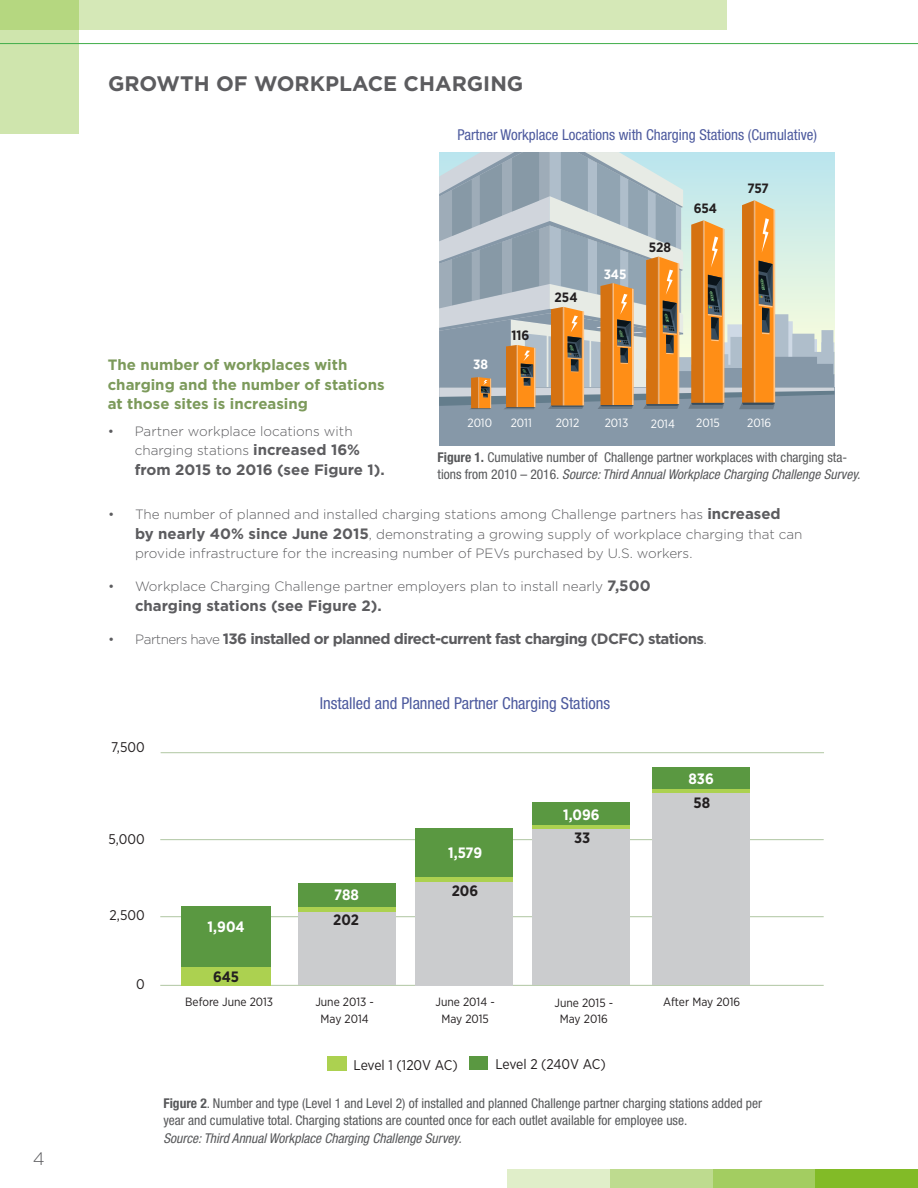
<style>
.page{position:relative;width:918px;height:1188px;background:#fff}
.page>*{position:absolute;margin:0;border:0;box-sizing:border-box;transform-origin:0 0}
.t1{font:700 21px "Gotham";color:#5c5c5f}
.t2{font:300 18px "Gotham";color:#5c5c5f}
.quote{font:condensed 16.5px "Helvetica Neue LT Std";color:#4d5a9e}
.body_text{font:700 15px/19.5px "Gotham";color:#7c9a5b}
.t3{font:700 15px "Gotham";letter-spacing:-.04em;color:#5c5c5f}
.quote-2{font:condensed 15px "Helvetica Neue LT Std";color:#4d5a9e}
.t4{font:700 15px "Gotham";color:#5c5c5f}
.t5{font:700 15px "Gotham Narrow";color:#fff}
.t6{font:700 15px "Gotham Narrow";color:#231f20}
.t7{font:14.1px "Gotham Narrow";color:#231f20}
.t8{font:condensed 13.5px/17.2px "Helvetica Neue LT Std";color:#57585a}
.t9{font:300 13.5px/19.5px "Gotham";color:#5c5c5f}
.t10{font:700 13.5px "Gotham Narrow";color:#231f20}
.t11{font:700 13.5px "Gotham Narrow";color:#fff}
.t12{font:12px/16.5px "Gotham Narrow";color:#231f20;text-align:center}
.t13{font:12px "Gotham Narrow";color:#fff}
.s1{font-weight:700;font-size:15px}
.s2{font-weight:300;font-size:13.5px}
.s3{font-weight:300}
.s4{font-weight:700}
.s5{font-style:italic}
</style>
<div class="page">
<div style="left:0;top:0;width:79px;height:134px;background:#cfe5ad"></div>
<svg style="left:0;top:0;width:727px;height:30px;background:#d1e6b1"></svg>
<hr style="left:0;top:43px;width:918px;height:1px;background:#40ae49">
<div style="left:610px;top:1169px;width:103px;height:19px;background:#bedb8f"></div>
<div style="left:507px;top:1169px;width:103px;height:19px;background:#e0eec9"></div>
<div style="left:713px;top:1169px;width:102px;height:19px;background:#a3cd61"></div>
<div style="left:815px;top:1169px;width:103px;height:19px;background:#82bb27"></div>
<hr style="left:161px;top:752px;width:663px;height:1px;background:#59883c">
<hr style="left:160px;top:839px;width:664px;height:1px;background:#59883c">
<hr style="left:160px;top:916px;width:664px;height:1px;background:#59883c">
<hr style="left:160px;top:985px;width:664px;height:1px;background:#59883c">
<div style="left:181px;top:907px;width:90px;height:60px;background:#5a9841"></div>
<div style="left:181px;top:967px;width:90px;height:19px;background:#acd150"></div>
<div style="left:416px;top:829px;width:97px;height:48px;background:#5a9841"></div>
<svg style="left:416px;top:877px;width:97px;height:5px"></svg>
<svg style="left:327px;top:1056px;width:20px;height:15px"></svg>
<div style="left:469px;top:1056px;width:19px;height:14px;background:#5a9841"></div>
<div style="left:439px;top:387px;width:395px;height:59px;background:#8698a8"></div>
<svg style="left:439px;top:152px;width:395px;height:257px;background:#bab3a1"></svg>
<div style="left:298px;top:908px;width:97px;height:77px;background:#cbccce"></div>
<div style="left:416px;top:882px;width:97px;height:104px;background:#cbccce"></div>
<div style="left:652px;top:791px;width:98px;height:194px;background:#cbccce"></div>
<div style="left:532px;top:829px;width:98px;height:156px;background:#cbccce"></div>
<div style="left:298px;top:883px;width:97px;height:24px;background:#5a9841"></div>
<svg style="left:298px;top:907px;width:97px;height:5px"></svg>
<div style="left:532px;top:802px;width:98px;height:24px;background:#5a9841"></div>
<svg style="left:532px;top:826px;width:98px;height:3px"></svg>
<div style="left:652px;top:767px;width:98px;height:23px;background:#5a9841"></div>
<svg style="left:652px;top:790px;width:98px;height:3px"></svg>
<h2 class="t2" style="left:33px;top:1147px;width:13px">4</h2>
<h2 class="t1" style="left:108px;top:70px;width:417px">GROWTH OF WORKPLACE CHARGING</h2>
<p class="quote-2" style="left:457px;top:126px;width:361px">Partner Workplace Locations with Charging Stations (Cumulative)</p>
<p class="t10" style="left:512px;top:327px;width:19px">116</p>
<p class="t10" style="left:555px;top:289px;width:24px">254</p>
<p class="t11" style="left:604px;top:265px;width:24px">345</p>
<p class="t10" style="left:649px;top:238px;width:24px">528</p>
<p class="t10" style="left:694px;top:200px;width:25px">654</p>
<p class="t10" style="left:747px;top:179px;width:23px">757</p>
<p class="body_text" style="left:108px;top:355px;width:278px">The number of workplaces with charging and the number of stations at those sites is increasing</p>
<p class="t9" style="left:135px;top:421px;width:227px;text-indent:-27px">• Partner workplace locations with charging stations <span class="s1">increased 16%</span></p>
<p class="t4" style="left:135px;top:459px;width:252px">from 2015 to 2016 (see Figure 1).</p>
<p class="t9" style="left:135px;top:504px;width:669px;text-indent:-27px">• The number of planned and installed charging stations among Challenge partners has <span class="s1">increased by nearly 40% since June 2015</span>, demonstrating a growing supply of workplace charging that can provide infrastructure for the increasing number of PEVs purchased by U.S. workers.</p>
<p class="t9" style="left:108px;top:576px;width:544px">• Workplace Charging Challenge partner employers plan to install nearly <span class="s1">7,500</span></p>
<p class="t4" style="left:135px;top:596px;width:248px">charging stations (see Figure 2).</p>
<p class="t3" style="left:108px;top:629px;width:600px"><span class="s2">• Partners have</span> 136 installed or planned direct-current fast charging (DCFC) stations<span class="s3">.</span></p>
<p class="t11" style="left:473px;top:356px;width:16px">38</p>
<p class="t13" style="left:467px;top:416px;width:26px">2010</p>
<p class="t13" style="left:511px;top:416px;width:23px">2011</p>
<p class="t13" style="left:556px;top:415px;width:25px">2012</p>
<p class="t13" style="left:605px;top:416px;width:25px">2013</p>
<p class="t13" style="left:651px;top:416px;width:26px">2014</p>
<p class="t13" style="left:696px;top:416px;width:25px">2015</p>
<p class="t13" style="left:747px;top:416px;width:26px">2016</p>
<p class="t8" style="left:438px;top:449px;width:424px"><span class="s4">Figure 1.</span> Cumulative number of Challenge partner workplaces with charging sta&shy;tions from 2010 – 2016. <span class="s5">Source: Third Annual Workplace Charging Challenge Survey.</span></p>
<p class="t7" style="left:111px;top:738px;width:35px">7,500</p>
<p class="t7" style="left:109px;top:830px;width:38px">5,000</p>
<p class="t7" style="left:110px;top:906px;width:37px">2,500</p>
<p class="t7" style="left:136px;top:975px;width:10px">0</p>
<p class="t5" style="left:208px;top:917px;width:39px">1,904</p>
<p class="t6" style="left:213px;top:967px;width:28px">645</p>
<p class="t12" style="left:185px;top:994px;width:89px">Before June 2013</p>
<p class="quote" style="left:320px;top:694px;width:292px">Installed and Planned Partner Charging Stations</p>
<p class="t5" style="left:563px;top:805px;width:38px">1,096</p>
<p class="t5" style="left:448px;top:843px;width:36px">1,579</p>
<p class="t5" style="left:334px;top:885px;width:26px">788</p>
<p class="t6" style="left:452px;top:881px;width:28px">206</p>
<p class="t6" style="left:333px;top:910px;width:27px">202</p>
<p class="t6" style="left:574px;top:828px;width:18px">33</p>
<p class="t5" style="left:688px;top:769px;width:27px">836</p>
<p class="t6" style="left:694px;top:793px;width:18px">58</p>
<p class="t12" style="left:315px;top:993px;width:60px">June 2013 -<br>May 2014</p>
<p class="t12" style="left:436px;top:993px;width:61px">June 2014 -<br>May 2015</p>
<p class="t12" style="left:555px;top:994px;width:60px">June 2015 -</p>
<p class="t12" style="left:663px;top:993px;width:79px">After May 2016</p>
<p class="t12" style="left:560px;top:1010px;width:49px">May 2016</p>
<p class="t7" style="left:354px;top:1056px;width:106px">Level 1 (120V AC)</p>
<p class="t7" style="left:495px;top:1056px;width:112px">Level 2 (240V AC)</p>
<p class="t8" style="left:164px;top:1095px;width:600px"><span class="s4">Figure 2</span>. Number and type (Level 1 and Level 2) of installed and planned Challenge partner charging stations added per year and cumulative total. Charging stations are counted once for each outlet available for employee use.<br><span class="s5">Source: Third Annual Workplace Charging Challenge Survey.</span></p>
</div>
